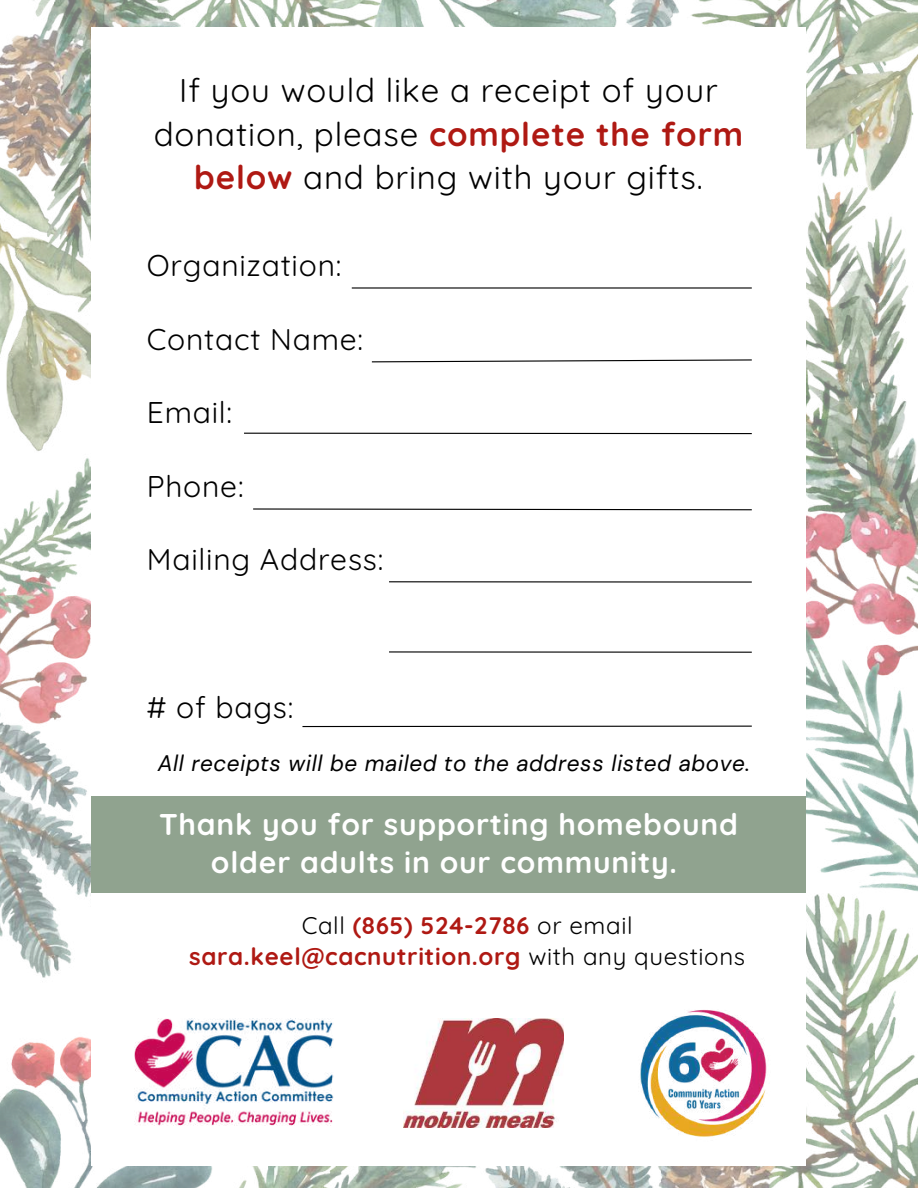
<style>
.page{position:relative;width:918px;height:1188px;background:#fff}
.page>*{position:absolute;margin:0;border:0;box-sizing:border-box;transform-origin:0 0}
.t1{font:33px/43.5px "Quicksand";letter-spacing:.025em;color:#000;text-align:center}
.t2{font:30px "Quicksand";letter-spacing:.025em;color:#000}
.t3{font:700 30px/38.2px "Quicksand";letter-spacing:.025em;color:#fff;text-align:center}
.t4{font:700 24px/30.6px "Quicksand";letter-spacing:.025em;color:#af1913;text-align:center}
.t5{font:italic 22.35px "DM Sans";letter-spacing:.025em;color:#000}
.s1{font-weight:700;color:#af1913}
.s2{font-weight:400;color:#000}
</style>
<div class="page">
<img style="left:0;top:0;width:918px;height:1188px">
<div style="left:91px;top:27px;width:715px;height:1139px;background:#fff"></div>
<hr style="left:352px;top:287px;width:400px;height:2px;background:#000">
<svg style="left:371px;top:359px;width:381px;height:4px"></svg>
<hr style="left:244px;top:433px;width:508px;height:1px;background:#000">
<svg style="left:253px;top:508px;width:499px;height:3px"></svg>
<hr style="left:389px;top:581px;width:363px;height:2px;background:#000">
<hr style="left:389px;top:651px;width:363px;height:2px;background:#000">
<hr style="left:302px;top:726px;width:450px;height:1px;background:#000">
<div style="left:91px;top:796px;width:715px;height:96px;background:#90a38f"></div>
<img style="left:403px;top:1018px;width:160px;height:110px">
<img style="left:135px;top:1018px;width:199px;height:107px">
<img style="left:640px;top:1010px;width:127px;height:127px">
<p class="t1" style="left:154px;top:68px;width:591px">If you would like a receipt of your donation, please <span class="s1">complete the form below</span> and bring with your gifts.</p>
<p class="t2" style="left:147px;top:246px;width:196px">Organization:</p>
<p class="t2" style="left:147px;top:320px;width:218px">Contact Name:</p>
<p class="t2" style="left:147px;top:393px;width:87px">Email:</p>
<p class="t2" style="left:147px;top:467px;width:98px">Phone:</p>
<p class="t2" style="left:147px;top:540px;width:238px">Mailing Address:</p>
<p class="t2" style="left:147px;top:688px;width:148px"># of bags:</p>
<p class="t5" style="left:158px;top:749px;width:594px">All receipts will be mailed to the address listed above.</p>
<p class="t3" style="left:159px;top:805px;width:580px">Thank you for supporting homebound older adults in our community.</p>
<p class="t4" style="left:189px;top:910px;width:558px"><span class="s2">Call</span> (865) 524-2786 <span class="s2">or email </span>sara.keel@cacnutrition.org <span class="s2">with any questions</span></p>
</div>
